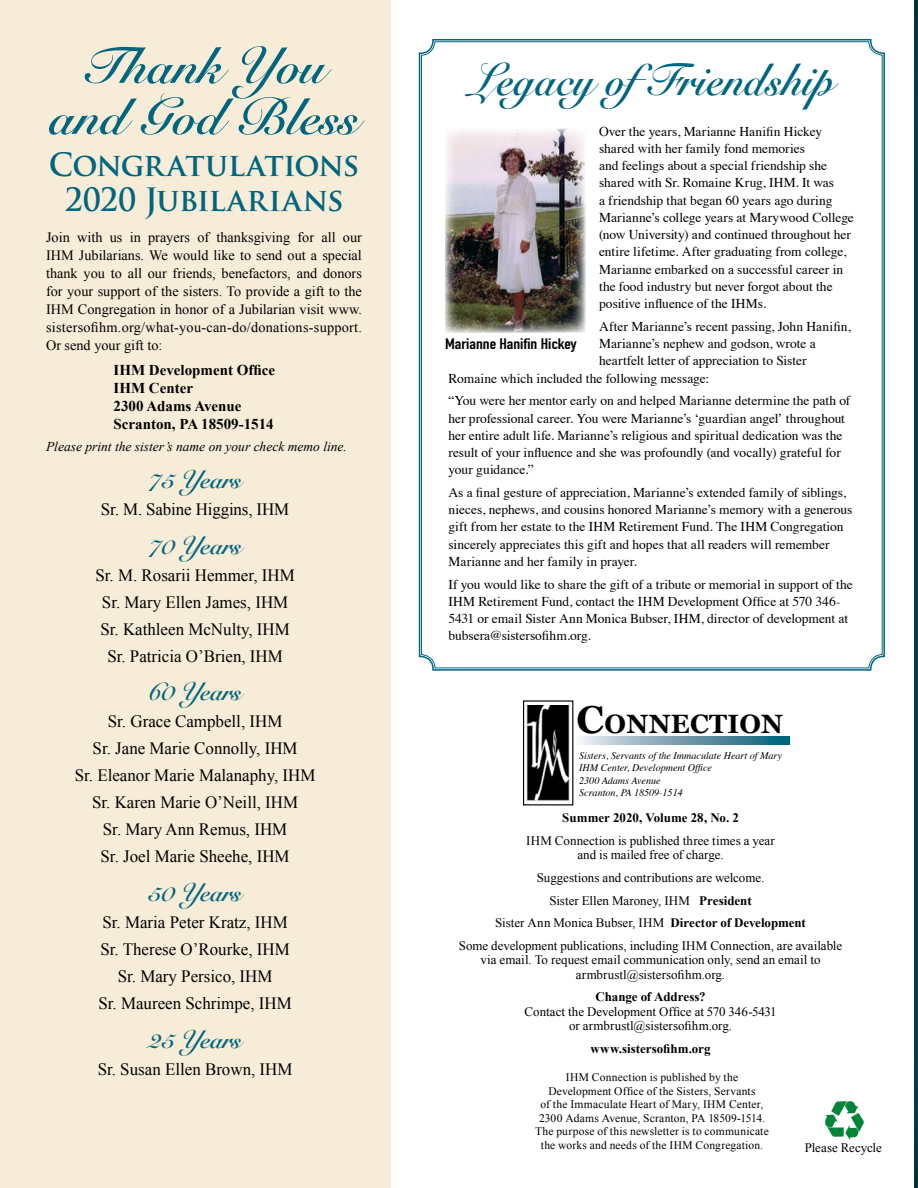
<style>
.page{position:relative;width:918px;height:1188px;background:#fff}
.page>*{position:absolute;margin:0;border:0;box-sizing:border-box;transform-origin:0 0}
.t1{font:51px/51px "Snell Roundhand Bold Script";color:#00657e;text-align:center}
.t2{font:45.3px "Snell Roundhand Bold Script";letter-spacing:.005em;color:#00657e;scale:.91 1}
.t3{font:700 31.35px/35px "Trajan Pro";letter-spacing:-.025em;color:#00657e;text-align:center}
.t4{font:700 26.25px "Georgia";letter-spacing:.01em;color:#000}
.t5{font:25.35px "Snell Roundhand Bold Script";letter-spacing:-.01em;color:#00657e}
.t6{font:17.25px/27px "Times New Roman";color:#000;text-align:center}
.t7{font:700 15px/18px "Times New Roman";color:#000}
.t8{font:700 15px "DIN Condensed";color:#000;scale:1.17 1}
.t9{font:14.25px/18px "Times New Roman";letter-spacing:.02em;color:#000;text-align:justify}
.t10{font:13.5px/17.2px "Times";color:#000}
.t11{font:italic 13.5px "Times New Roman";color:#000}
.t12{font:12.9px/14.4px "Times New Roman";color:#000;text-align:center}
.t13{font:700 12.9px "Times New Roman";color:#000}
.t14{font:11.55px/13.5px "Times New Roman";letter-spacing:.015em;color:#000;text-align:center}
.t15{font:italic 10.05px/12.3px "Times";color:#000}
.s1{font-size:38.55px}
.s2{font-weight:700}
</style>
<div class="page">
<div style="left:902px;top:0;width:16px;height:1188px;background:#000;opacity:.75"></div>
<div style="left:0;top:0;width:390px;height:1188px;background:#f7ecd7"></div>
<svg style="left:418px;top:39px;width:467px;height:632px"></svg>
<svg style="left:573px;top:736px;width:216px;height:8px"></svg>
<div style="left:523px;top:700px;width:50px;height:105px;border:1px solid #000"></div>
<img style="left:526px;top:705px;width:44px;height:96px">
<svg style="left:825px;top:1101px;width:39px;height:39px"></svg>
<h1 class="t1" style="left:49px;top:42px;width:311px">Thank You and God Bless</h1>
<h3 class="t3" style="left:49px;top:147px;width:312px">CONGRATULATIONS<br>2020 JUBILARIANS</h3>
<p class="t9" style="left:46px;top:228px;width:317px">Join with us in prayers of thanksgiving for all our IHM Jubilarians. We would like to send out a special thank you to all our friends, benefactors, and donors for your support of the sisters. To provide a gift to the IHM Congregation in honor of a Jubilarian visit www. sistersofihm.org/what-you-can-do/donations-support.<br>Or send your gift to:</p>
<p class="t7" style="left:114px;top:360px;width:163px">IHM Development Office<br>IHM Center<br>2300 Adams Avenue<br>Scranton, PA 18509-1514</p>
<p class="t11" style="left:46px;top:437px;width:302px">Please print the sister’s name on your check memo line.</p>
<h3 class="t5" style="left:149px;top:464px;width:95px">75 Years</h3>
<p class="t6" style="left:101px;top:496px;width:190px">Sr. M. Sabine Higgins, IHM</p>
<h3 class="t5" style="left:149px;top:530px;width:95px">70 Years</h3>
<p class="t6" style="left:95px;top:561px;width:201px">Sr. M. Rosarii Hemmer, IHM<br>Sr. Mary Ellen James, IHM<br>Sr. Kathleen McNulty, IHM<br>Sr. Patricia O’Brien, IHM</p>
<h3 class="t5" style="left:149px;top:677px;width:95px">60 Years</h3>
<p class="t6" style="left:75px;top:708px;width:242px">Sr. Grace Campbell, IHM<br>Sr. Jane Marie Connolly, IHM<br>Sr. Eleanor Marie Malanaphy, IHM<br>Sr. Karen Marie O’Neill, IHM<br>Sr. Mary Ann Remus, IHM<br>Sr. Joel Marie Sheehe, IHM</p>
<h3 class="t5" style="left:149px;top:877px;width:95px">50 Years</h3>
<p class="t6" style="left:98px;top:908px;width:195px">Sr. Maria Peter Kratz, IHM<br>Sr. Therese O’Rourke, IHM<br>Sr. Mary Persico, IHM<br>Sr. Maureen Schrimpe, IHM</p>
<h3 class="t5" style="left:149px;top:1024px;width:95px">25 Years</h3>
<p class="t6" style="left:98px;top:1055px;width:196px">Sr. Susan Ellen Brown, IHM</p>
<h2 class="t2" style="left:472px;top:52px;width:399px">Legacy ofFriendship</h2>
<p class="t10" style="left:599px;top:121px;width:256px">Over the years, Marianne Hanifin Hickey shared with her family fond memories<br>and feelings about a special friendship she shared with Sr. Romaine Krug, IHM. It was<br>a friendship that began 60 years ago during Marianne’s college years at Marywood College (now University) and continued throughout her entire lifetime. After graduating from college, Marianne embarked on a successful career in the food industry but never forgot about the positive influence of the IHMs.</p>
<p class="t10" style="left:599px;top:317px;width:253px">After Marianne’s recent passing, John Hanifin,</p>
<p class="t10" style="left:599px;top:334px;width:218px">Marianne’s nephew and godson, wrote a</p>
<p class="t10" style="left:599px;top:351px;width:209px">heartfelt letter of appreciation to Sister</p>
<p class="t10" style="left:448px;top:368px;width:262px">Romaine which included the following message:</p>
<p class="t10" style="left:448px;top:391px;width:404px">“You were her mentor early on and helped Marianne determine the path of her professional career. You were Marianne’s ‘guardian angel’ throughout her entire adult life. Marianne’s religious and spiritual dedication was the result of your influence and she was profoundly (and vocally) grateful for your guidance.”</p>
<p class="t10" style="left:448px;top:483px;width:405px">As a final gesture of appreciation, Marianne’s extended family of siblings, nieces, nephews, and cousins honored Marianne’s memory with a generous gift from her estate to the IHM Retirement Fund. The IHM Congregation sincerely appreciates this gift and hopes that all readers will remember Marianne and her family in prayer.</p>
<p class="t10" style="left:448px;top:574px;width:406px">If you would like to share the gift of a tribute or memorial in support of the IHM Retirement Fund, contact the IHM Development Office at 570 346- 5431 or email Sister Ann Monica Bubser, IHM, director of development at bubsera@sistersofihm.org.</p>
<p class="t8" style="left:445px;top:334px;width:114px">Marianne Hanifin Hickey</p>
<h3 class="t4" style="left:577px;top:709px;width:208px"><span class="s1">C</span>ONNECTION</h3>
<p class="t15" style="left:579px;top:749px;width:204px">Sisters, Servants of the Immaculate Heart of Mary<br>IHM Center, Development Office<br>2300 Adams Avenue<br>Scranton, PA 18509-1514</p>
<p class="t13" style="left:562px;top:809px;width:178px">Summer 2020, Volume 28, No. 2</p>
<p class="t12" style="left:526px;top:833px;width:250px">IHM Connection is published three times a year and is mailed free of charge.</p>
<p class="t12" style="left:459px;top:866px;width:385px;line-height:22.6px">Suggestions and contributions are welcome.<br>Sister Ellen Maroney, IHM <span class="s2">President<br></span>Sister Ann Monica Bubser, IHM <span class="s2">Director of Development<br></span>Some development publications, including IHM Connection, are available</p>
<p class="t12" style="left:481px;top:953px;width:341px">via email. To request email communication only, send an email to armbrustl@sistersofihm.org.</p>
<p class="t13" style="left:595px;top:988px;width:112px">Change of Address?</p>
<p class="t12" style="left:525px;top:1004px;width:253px">Contact the Development Office at 570 346-5431 or armbrustl@sistersofihm.org.</p>
<p class="t13" style="left:591px;top:1040px;width:122px">www.sistersofihm.org</p>
<p class="t14" style="left:535px;top:1070px;width:235px">IHM Connection is published by the Development Office of the Sisters, Servants<br>of the Immaculate Heart of Mary, IHM Center, 2300 Adams Avenue, Scranton, PA 18509-1514.<br>The purpose of this newsletter is to communicate the works and needs of the IHM Congregation.</p>
<p class="t12" style="left:805px;top:1140px;width:78px">Please Recycle</p>
</div>
